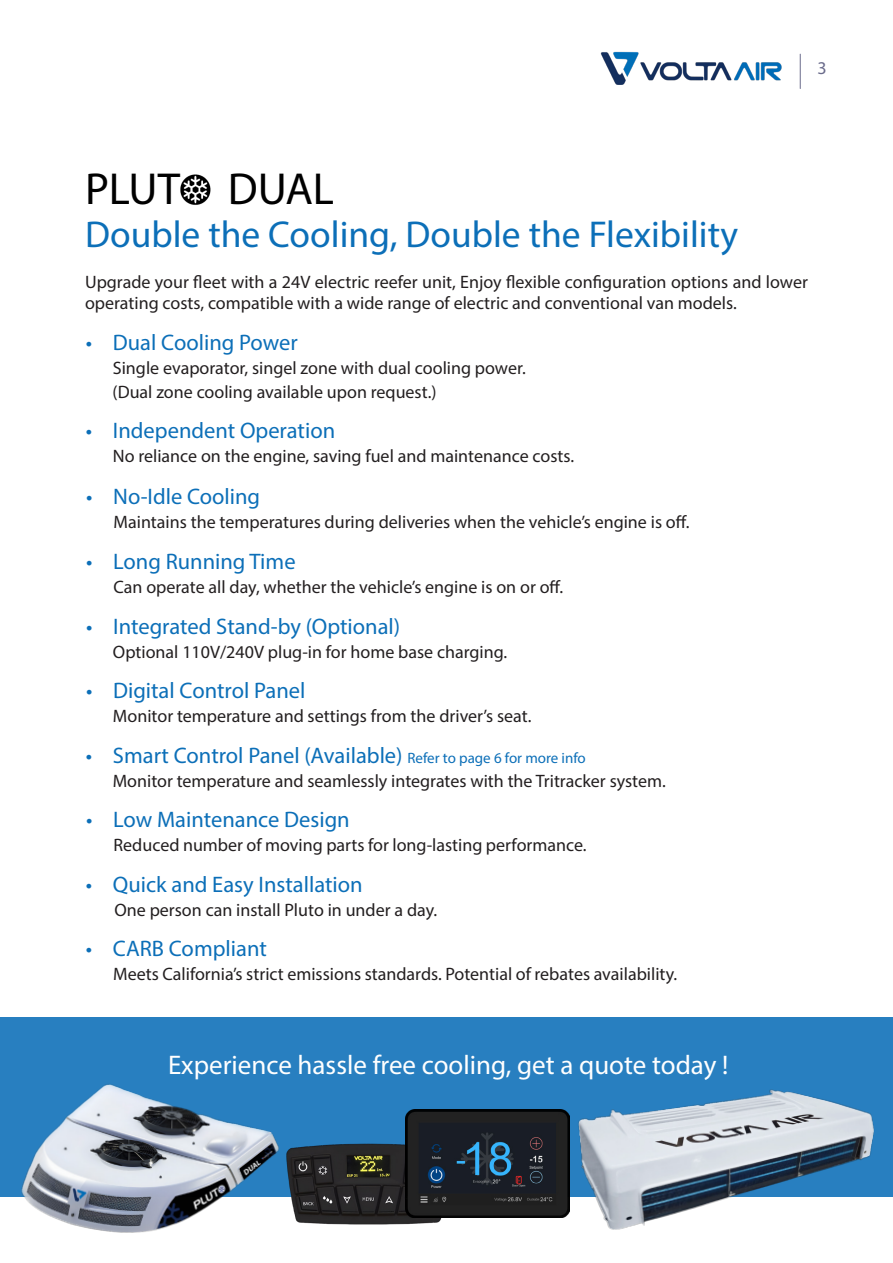
<style>
.page{position:relative;width:893px;height:1263px;background:#fff}
.page>*{position:absolute;margin:0;border:0;box-sizing:border-box;transform-origin:0 0}
.t1{font:45px "Myriad Pro";color:#000}
.t2{font:37.5px "Myriad Pro";color:#0c6fb8}
.t3{font:27px "Myriad Pro";color:#fff}
.t4{font:22.5px "Myriad Pro";color:#0c6fb8}
.t5{font:18px/21px "Myriad Pro";color:#231f20}
.t6{font:18px "Myriad Pro";color:#6a6b8b}
.s1{font-size:15px}
</style>
<div class="page">
<div style="left:0;top:1018px;width:893px;height:179px;background:#287fc0"></div>
<img style="left:180px;top:174px;width:31px;height:31px">
<img style="left:21px;top:1084px;width:256px;height:149px">
<img style="left:578px;top:1089px;width:296px;height:141px">
<img style="left:277px;top:1141px;width:165px;height:84px">
<img style="left:406px;top:1109px;width:164px;height:109px">
<hr style="left:800px;top:54px;width:1px;height:35px;background:#6a6b8b">
<img style="left:600px;top:51px;width:182px;height:34px">
<p class="t6" style="left:817px;top:57px;width:11px">3</p>
<p class="t1" style="left:85px;top:161px;width:251px">PLUT DUAL</p>
<p class="t2" style="left:85px;top:212px;width:655px">Double the Cooling, Double the Flexibility</p>
<p class="t5" style="left:85px;top:271px;width:724px">Upgrade your fleet with a 24V electric reefer unit, Enjoy flexible configuration options and lower operating costs, compatible with a wide range of electric and conventional van models.</p>
<p class="t4" style="left:86px;top:328px;width:213px">• Dual Cooling Power</p>
<p class="t5" style="left:113px;top:357px;width:414px">Single evaporator, singel zone with dual cooling power.</p>
<p class="t5" style="left:113px;top:381px;width:325px">(Dual zone cooling available upon request.)</p>
<p class="t4" style="left:86px;top:416px;width:251px">• Independent Operation</p>
<p class="t5" style="left:113px;top:445px;width:463px">No reliance on the engine, saving fuel and maintenance costs.</p>
<p class="t4" style="left:86px;top:482px;width:175px">• No-Idle Cooling</p>
<p class="t5" style="left:114px;top:511px;width:577px">Maintains the temperatures during deliveries when the vehicle’s engine is off.</p>
<p class="t4" style="left:86px;top:547px;width:211px">• Long Running Time</p>
<p class="t5" style="left:114px;top:576px;width:451px">Can operate all day, whether the vehicle’s engine is on or off.</p>
<p class="t4" style="left:86px;top:613px;width:316px">• Integrated Stand-by (Optional)</p>
<p class="t5" style="left:113px;top:641px;width:396px">Optional 110V/240V plug-in for home base charging.</p>
<p class="t4" style="left:86px;top:677px;width:221px">• Digital Control Panel</p>
<p class="t5" style="left:113px;top:705px;width:420px">Monitor temperature and settings from the driver’s seat.</p>
<p class="t4" style="left:86px;top:741px;width:501px">• Smart Control Panel (Available) <span class="s1">Refer to page 6 for more info</span></p>
<p class="t5" style="left:113px;top:770px;width:555px">Monitor temperature and seamlessly integrates with the Tritracker system.</p>
<p class="t4" style="left:86px;top:806px;width:265px">• Low Maintenance Design</p>
<p class="t5" style="left:114px;top:834px;width:475px">Reduced number of moving parts for long-lasting performance.</p>
<p class="t4" style="left:86px;top:870px;width:278px">• Quick and Easy Installation</p>
<p class="t5" style="left:114px;top:899px;width:324px">One person can install Pluto in under a day.</p>
<p class="t4" style="left:86px;top:934px;width:182px">• CARB Compliant</p>
<p class="t5" style="left:113px;top:963px;width:565px">Meets California’s strict emissions standards. Potential of rebates availability.</p>
<p class="t3" style="left:168px;top:1049px;width:562px">Experience hassle free cooling, get a quote today !</p>
</div>
